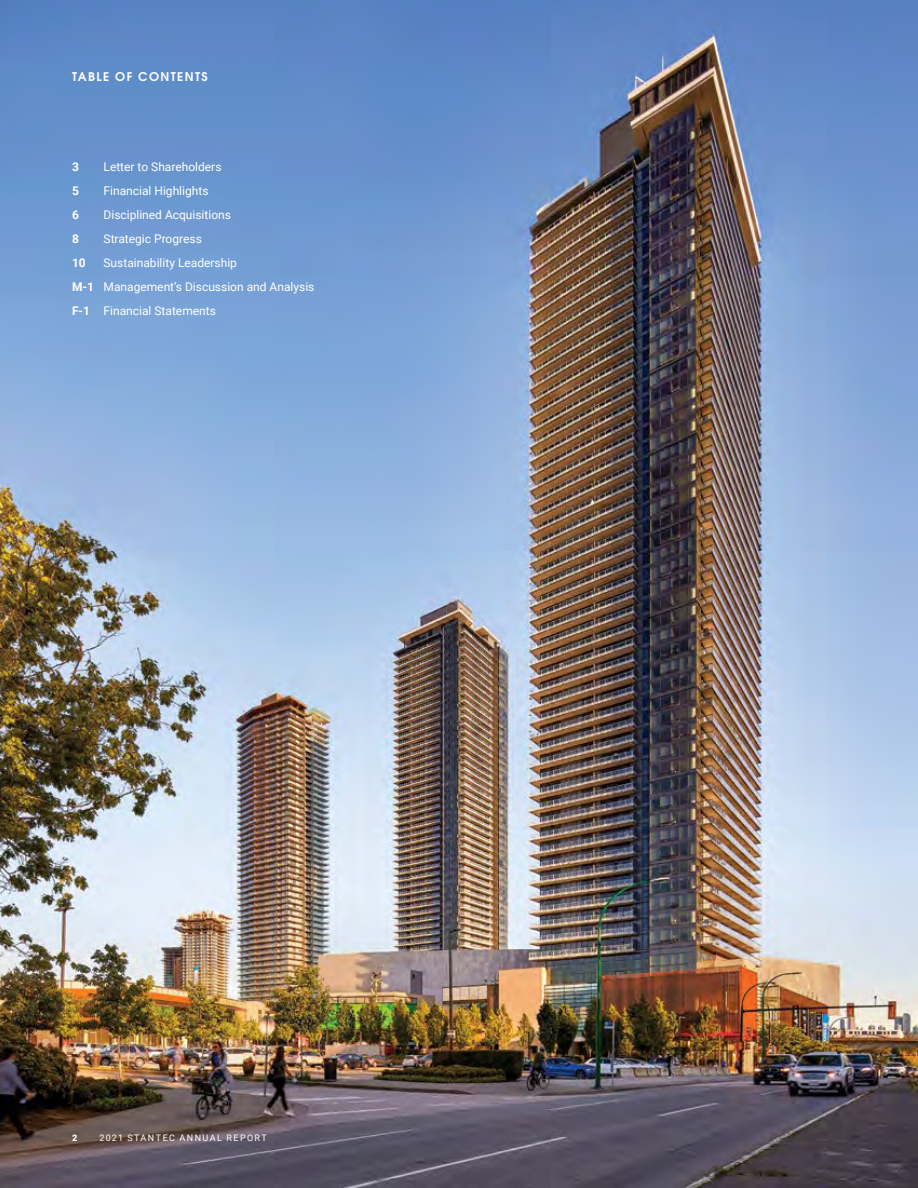
<style>
.page{position:relative;width:918px;height:1188px;background:#fff}
.page>*{position:absolute;margin:0;border:0;box-sizing:border-box;transform-origin:0 0}
.t1{font:12px/24px "Roboto";color:#fff}
.t2{font:600 12px "ITC Avant Garde Pro";letter-spacing:.115em;color:#fff}
.t3{font:700 12px "Roboto";color:#fff}
.t4{font:9px "Roboto";letter-spacing:.165em;color:#fff}
.t5{font:900 9px "Roboto";color:#fff}
.s1{font-weight:700}
</style>
<div class="page">
<img style="left:0;top:0;width:918px;height:1188px">
<p class="t2" style="left:72px;top:69px;width:137px">TABLE OF CONTENTS</p>
<p class="t3" style="left:72px;top:158px;width:8px">3</p>
<p class="t1" style="left:104px;top:154px;width:119px">Letter to Shareholders</p>
<p class="t3" style="left:72px;top:182px;width:8px">5</p>
<p class="t1" style="left:104px;top:178px;width:107px">Financial Highlights</p>
<p class="t3" style="left:72px;top:206px;width:8px">6</p>
<p class="t1" style="left:104px;top:202px;width:129px">Disciplined Acquisitions</p>
<p class="t3" style="left:72px;top:230px;width:8px">8</p>
<p class="t1" style="left:104px;top:226px;width:100px">Strategic Progress</p>
<p class="t3" style="left:72px;top:254px;width:15px">10</p>
<p class="t1" style="left:72px;top:250px;width:244px;text-indent:32px">Sustainability Leadership<br><span class="s1">M-1</span> Management’s Discussion and Analysis<br><span class="s1">F-1</span> Financial Statements</p>
<p class="t5" style="left:72px;top:1131px;width:7px">2</p>
<p class="t4" style="left:99px;top:1131px;width:169px">2021 STANTEC ANNUAL REPORT</p>
</div>
